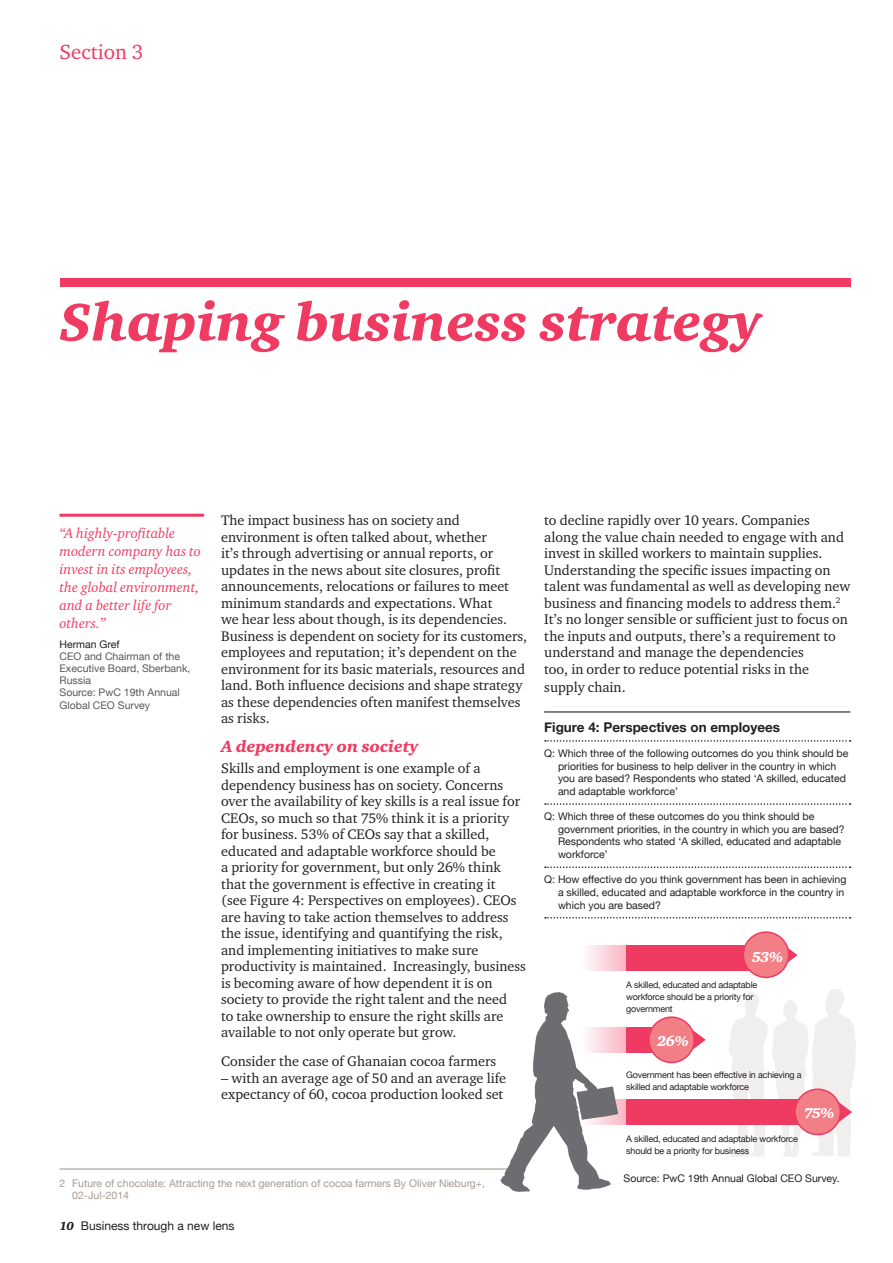
<style>
.page{position:relative;width:893px;height:1263px;background:#fff}
.page>*{position:absolute;margin:0;border:0;box-sizing:border-box;transform-origin:0 0}
.t1{font:54px "Charter ITC Blac Ital";color:#ef3b62}
.t2{font:21px "Charter ITC";color:#ef3b62}
.t3{font:16.5px "Charter ITC Blac Ital";color:#ef3b62}
.t4{font:14.7px "Charter ITC Blac Ital";color:#fff}
.t5{font:14.25px/16.5px "Charter ITC";color:#231f20}
.t6{font:italic 14.25px/18px "Charter ITC";color:#ef3b62}
.t7{font:700 13.5px "Helvetica Neue";color:#231f20}
.t8{font:12px "Helvetica Neue";color:#231f20}
.t9{font:10.5px/12.6px "Helvetica Neue";color:#231f20}
.t10{font:10.5px/12.6px "Helvetica Neue";color:#a79b91}
.t11{font:10.5px/12px "Helvetica Neue";color:#57585a}
.t12{font:9px/12px "Helvetica Neue";letter-spacing:-.02em;color:#231f20}
.s1{font-family:"Charter ITC Blac Ital"}
</style>
<div class="page">
<div style="left:626px;top:945px;width:138px;height:25px;background:#ef3b62"></div>
<div style="left:626px;top:1099px;width:192px;height:25px;background:#ef3b62"></div>
<div style="left:626px;top:1027px;width:44px;height:25px;background:#ef3b62"></div>
<svg style="left:587px;top:945px;width:39px;height:180px"></svg>
<div style="left:60px;top:278px;width:790px;height:9px;background:#ef3b62"></div>
<hr style="left:60px;top:1168px;width:458px;height:1px;background:#a79b91">
<hr style="left:60px;top:514px;width:144px;height:3px;background:#ef3b62">
<hr style="left:544px;top:711px;width:306px;height:1px;background:#231f20">
<svg style="left:545px;top:740px;width:306px;height:2px"></svg>
<svg style="left:545px;top:803px;width:306px;height:2px"></svg>
<svg style="left:545px;top:866px;width:306px;height:2px"></svg>
<svg style="left:545px;top:917px;width:306px;height:1px"></svg>
<svg style="left:500px;top:992px;width:118px;height:200px"></svg>
<svg style="left:771px;top:933px;width:27px;height:45px"></svg>
<svg style="left:729px;top:989px;width:127px;height:168px"></svg>
<svg style="left:676px;top:1019px;width:30px;height:44px"></svg>
<div style="left:743px;top:932px;width:46px;height:45px;background:#f27f86;border-radius:50%"></div>
<div style="left:743px;top:931px;width:46px;height:47px;border:2px solid #ef3b62;border-radius:50%"></div>
<div style="left:649px;top:1017px;width:45px;height:45px;background:#f27f86;border-radius:50%"></div>
<div style="left:648px;top:1016px;width:47px;height:47px;border:2px solid #ef3b62;border-radius:50%"></div>
<div style="left:795px;top:1089px;width:45px;height:45px;background:#f27f86;border-radius:50%"></div>
<div style="left:794px;top:1088px;width:47px;height:47px;border:2px solid #ef3b62;border-radius:50%"></div>
<h2 class="t2" style="left:60px;top:39px;width:85px">Section 3</h2>
<h1 class="t1" style="left:60px;top:289px;width:703px">Shaping business strategy</h1>
<p class="t6" style="left:60px;top:524px;width:143px">“A highly-profitable modern company has to invest in its employees, the global environment, and a better life for others.”</p>
<p class="t9" style="left:60px;top:639px;width:62px">Herman Gref</p>
<p class="t11" style="left:60px;top:651px;width:132px">CEO and Chairman of the<br>Executive Board, Sberbank,<br>Russia<br>Source: PwC 19th Annual<br>Global CEO Survey</p>
<p class="t5" style="left:221px;top:512px;width:308px">The impact business has on society and environment is often talked about, whether<br>it’s through advertising or annual reports, or updates in the news about site closures, profit announcements, relocations or failures to meet minimum standards and expectations. What<br>we hear less about though, is its dependencies.<br>Business is dependent on society for its customers, employees and reputation; it’s dependent on the environment for its basic materials, resources and land. Both influence decisions and shape strategy as these dependencies often manifest themselves as risks.</p>
<p class="t3" style="left:221px;top:736px;width:199px">A dependency on society</p>
<p class="t5" style="left:221px;top:760px;width:306px">Skills and employment is one example of a dependency business has on society. Concerns over the availability of key skills is a real issue for CEOs, so much so that 75% think it is a priority for business. 53% of CEOs say that a skilled, educated and adaptable workforce should be<br>a priority for government, but only 26% think that the government is effective in creating it<br>(see Figure 4: Perspectives on employees). CEOs are having to take action themselves to address the issue, identifying and quantifying the risk, and implementing initiatives to make sure productivity is maintained. Increasingly, business is becoming aware of how dependent it is on society to provide the right talent and the need<br>to take ownership to ensure the right skills are available to not only operate but grow.</p>
<p class="t5" style="left:221px;top:1053px;width:277px">Consider the case of Ghanaian cocoa farmers</p>
<p class="t5" style="left:221px;top:1069px;width:287px">– with an average age of 50 and an average life expectancy of 60, cocoa production looked set</p>
<p class="t10" style="left:72px;top:1177px;width:414px;text-indent:-13px">2 Future of chocolate: Attracting the next generation of cocoa farmers By Oliver Nieburg+,<br>02-Jul-2014</p>
<p class="t8" style="left:60px;top:1217px;width:177px"><span class="s1">10</span> Business through a new lens</p>
<p class="t5" style="left:544px;top:512px;width:308px">to decline rapidly over 10 years. Companies<br>along the value chain needed to engage with and invest in skilled workers to maintain supplies.<br>Understanding the specific issues impacting on talent was fundamental as well as developing new business and financing models to address them.<sup>2<br></sup>It’s no longer sensible or sufficient just to focus on the inputs and outputs, there’s a requirement to understand and manage the dependencies<br>too, in order to reduce potential risks in the</p>
<p class="t5" style="left:544px;top:678px;width:83px">supply chain.</p>
<p class="t7" style="left:544px;top:716px;width:237px">Figure 4: Perspectives on employees</p>
<p class="t9" style="left:558px;top:747px;width:292px;text-indent:-14px">Q: Which three of the following outcomes do you think should be priorities for business to help deliver in the country in which you are based? Respondents who stated ‘A skilled, educated and adaptable workforce’</p>
<p class="t9" style="left:558px;top:811px;width:288px;text-indent:-14px">Q: Which three of these outcomes do you think should be government priorities, in the country in which you are based?<br>Respondents who stated ‘A skilled, educated and adaptable workforce’</p>
<p class="t9" style="left:558px;top:874px;width:290px;text-indent:-14px">Q: How effective do you think government has been in achieving a skilled, educated and adaptable workforce in the country in which you are based?</p>
<p class="t4" style="left:752px;top:947px;width:33px">53%</p>
<p class="t12" style="left:626px;top:979px;width:133px">A skilled, educated and adaptable workforce should be a priority for government</p>
<p class="t4" style="left:657px;top:1031px;width:33px">26%</p>
<p class="t12" style="left:626px;top:1069px;width:177px">Government has been effective in achieving a skilled and adaptable workforce</p>
<p class="t4" style="left:804px;top:1103px;width:32px">75%</p>
<p class="t12" style="left:626px;top:1134px;width:173px">A skilled, educated and adaptable workforce should be a priority for business</p>
<p class="t9" style="left:624px;top:1173px;width:218px">Source: PwC 19th Annual Global CEO Survey.</p>
</div>
